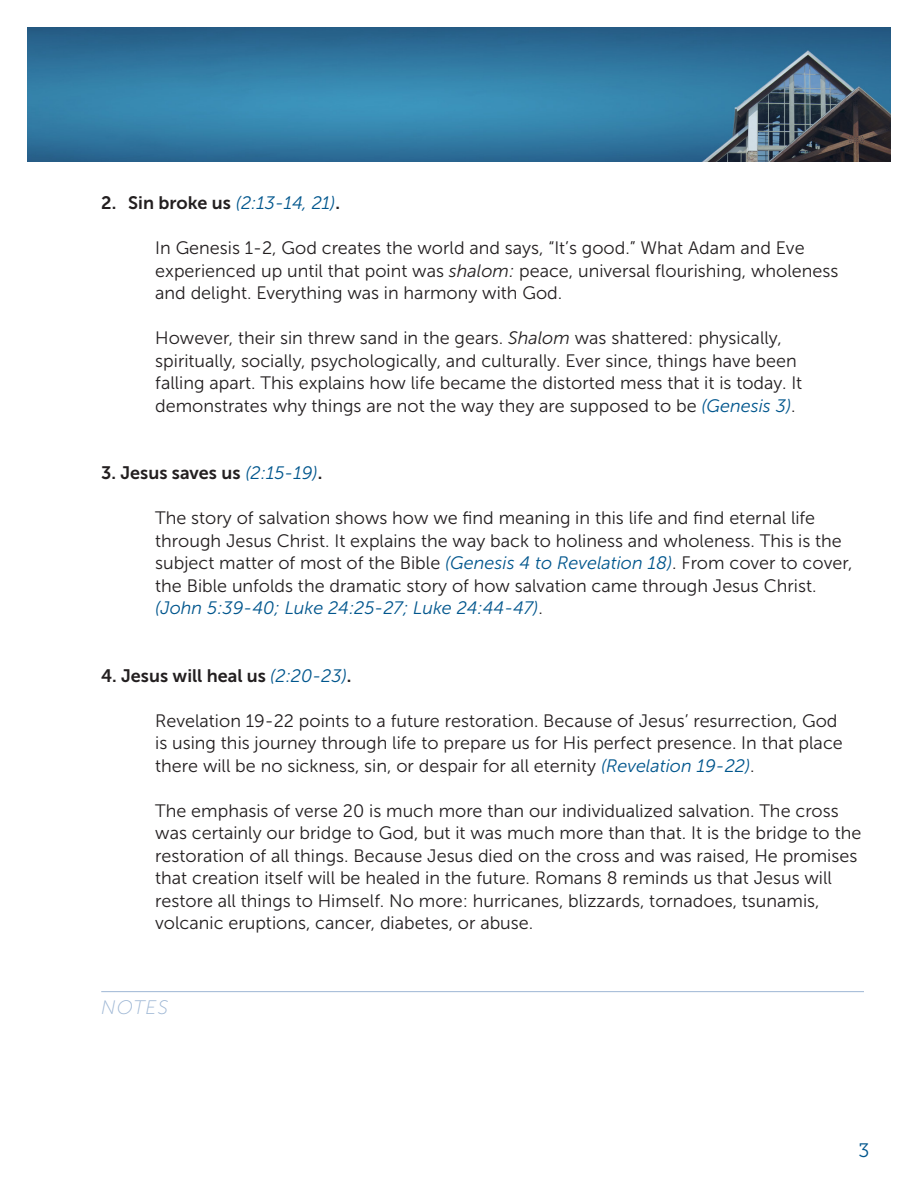
<style>
.page{position:relative;width:918px;height:1188px;background:#fff}
.page>*{position:absolute;margin:0;border:0;box-sizing:border-box;transform-origin:0 0}
.paragraph_subheader{font:italic 19.5px "Museo Sans 100";letter-spacing:.05em;color:#9db6d4}
.t1{font:19.5px "Museo Slab 300";color:#00568d}
._0_50_indent{font:18px/22.5px "Museo Sans 300";color:#231f20}
.t2{font:18px "Museo Sans 700";color:#231f20}
.s1{font-family:"Museo Sans 300";font-style:italic;color:#00568d}
.s2{font-style:italic}
.s3{font-style:italic;color:#00568d}
</style>
<div class="page">
<img style="left:27px;top:27px;width:864px;height:135px">
<hr style="left:101px;top:991px;width:763px;height:1px;background:#9db6d4">
<p class="t2" style="left:101px;top:193px;width:240px">2. Sin broke us <span class="s1">(2:13-14, 21)</span>.</p>
<p class="_0_50_indent" style="left:155px;top:237px;width:685px">In Genesis 1-2, God creates the world and says, “It’s good.” What Adam and Eve experienced up until that point was <span class="s2">shalom:</span> peace, universal flourishing, wholeness and delight. Everything was in harmony with God.</p>
<p class="_0_50_indent" style="left:155px;top:327px;width:649px">However, their sin threw sand in the gears. <span class="s2">Shalom</span> was shattered: physically, spiritually, socially, psychologically, and culturally. Ever since, things have been falling apart. This explains how life became the distorted mess that it is today. It demonstrates why things are not the way they are supposed to be <span class="s3">(Genesis 3)</span>.</p>
<p class="t2" style="left:101px;top:463px;width:223px">3. Jesus saves us <span class="s1">(2:15-19)</span>.</p>
<p class="_0_50_indent" style="left:155px;top:507px;width:699px">The story of salvation shows how we find meaning in this life and find eternal life through Jesus Christ. It explains the way back to holiness and wholeness. This is the subject matter of most of the Bible <span class="s3">(Genesis 4 to Revelation 18)</span>. From cover to cover, the Bible unfolds the dramatic story of how salvation came through Jesus Christ. <span class="s3">(John 5:39-40; Luke 24:25-27; Luke 24:44-47)</span>.</p>
<p class="t2" style="left:101px;top:666px;width:252px">4. Jesus will heal us <span class="s1">(2:20-23)</span>.</p>
<p class="_0_50_indent" style="left:155px;top:709px;width:689px">Revelation 19-22 points to a future restoration. Because of Jesus’ resurrection, God is using this journey through life to prepare us for His perfect presence. In that place there will be no sickness, sin, or despair for all eternity <span class="s3">(Revelation 19-22)</span>.</p>
<p class="_0_50_indent" style="left:155px;top:799px;width:708px">The emphasis of verse 20 is much more than our individualized salvation. The cross was certainly our bridge to God, but it was much more than that. It is the bridge to the restoration of all things. Because Jesus died on the cross and was raised, He promises that creation itself will be healed in the future. Romans 8 reminds us that Jesus will restore all things to Himself. No more: hurricanes, blizzards, tornadoes, tsunamis, volcanic eruptions, cancer, diabetes, or abuse.</p>
<p class="paragraph_subheader" style="left:101px;top:997px;width:68px">NOTES</p>
<p class="t1" style="left:859px;top:1139px;width:12px">3</p>
</div>
